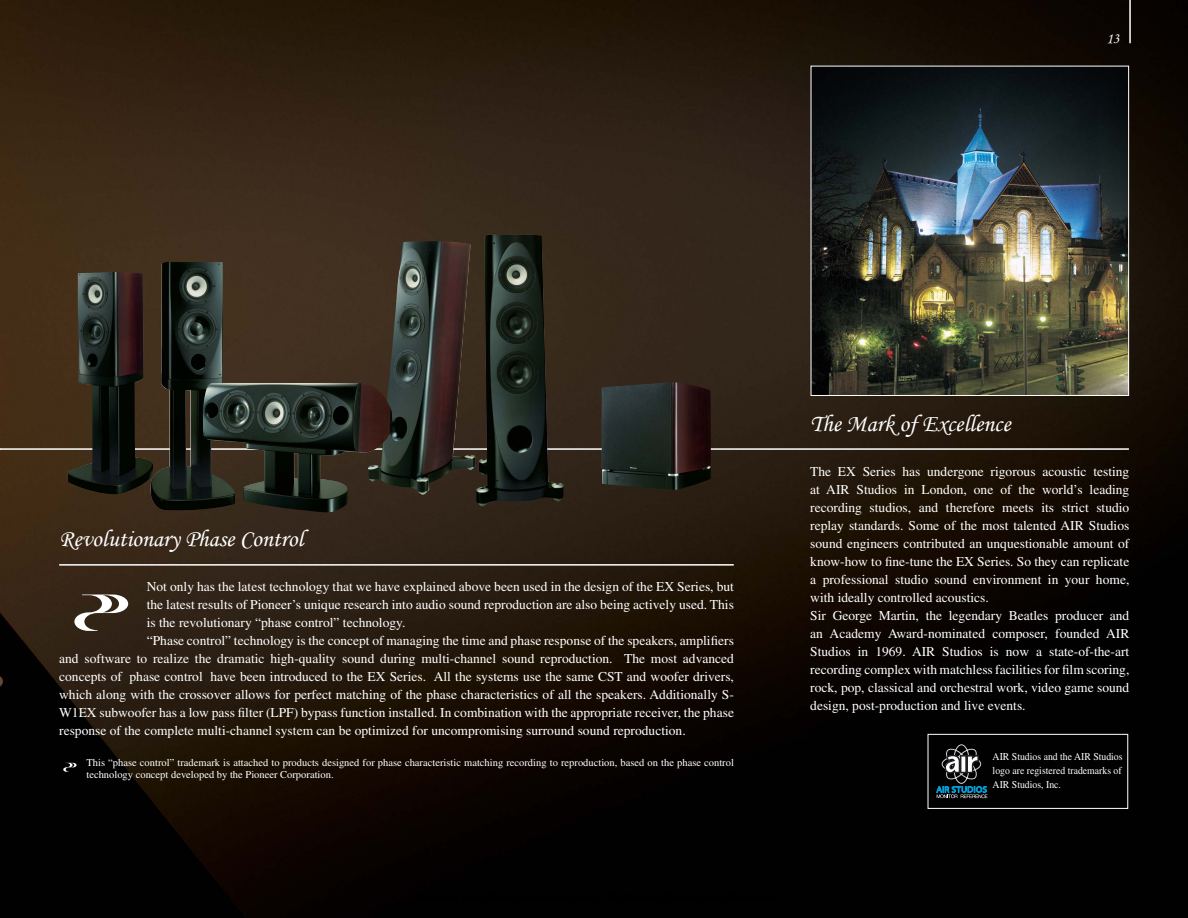
<style>
.page{position:relative;width:1188px;height:918px;background:#fff}
.page>*{position:absolute;margin:0;border:0;box-sizing:border-box;transform-origin:0 0}
.t1{font:24px "Monotype Corsiva";color:#fff}
.t2{font:15px "Monotype Corsiva";color:#fff}
.t3{font:13.5px/18px "Times";color:#fff}
.t4{font:10.5px/12.6px "Times";color:#fff}
.t5{font:10.5px/13.5px "Times";color:#fff;text-align:justify;scale:.93 1}
</style>
<div class="page">
<img style="left:0;top:0;width:1187px;height:917px">
<hr style="left:0;top:448px;width:1128px;height:1px;background:#fff">
<img style="left:812px;top:68px;width:314px;height:326px">
<hr style="left:59px;top:564px;width:674px;height:1px;background:#fff">
<img style="left:368px;top:234px;width:195px;height:272px">
<img style="left:600px;top:382px;width:110px;height:108px">
<img style="left:68px;top:261px;width:167px;height:250px">
<img style="left:202px;top:383px;width:191px;height:129px">
<hr style="left:1129px;top:0;width:1px;height:43px;background:#fff">
<svg style="left:74px;top:594px;width:54px;height:36px"></svg>
<svg style="left:63px;top:762px;width:14px;height:9px"></svg>
<div style="left:927px;top:733px;width:200px;height:75px;border:1px solid #fff"></div>
<svg style="left:936px;top:744px;width:51px;height:54px;background:#2f3c42"></svg>
<p class="t2" style="left:1106px;top:31px;width:15px">13</p>
<h1 class="t1" style="left:59px;top:526px;width:245px">Revolutionary Phase Control</h1>
<p class="t3" style="left:147px;top:578px;width:588px">Not only has the latest technology that we have explained above been used in the design of the EX Series, but</p>
<p class="t3" style="left:147px;top:596px;width:588px">the latest results of Pioneer’s unique research into audio sound reproduction are also being actively used. This</p>
<p class="t3" style="left:147px;top:614px;width:260px">is the revolutionary “phase control” technology.</p>
<p class="t3" style="left:147px;top:632px;width:588px">“Phase control” technology is the concept of managing the time and phase response of the speakers, amplifiers</p>
<p class="t3" style="left:59px;top:650px;width:676px">and software to realize the dramatic high-quality sound during multi-channel sound reproduction. The most advanced</p>
<p class="t3" style="left:59px;top:668px;width:676px">concepts of phase control have been introduced to the EX Series. All the systems use the same CST and woofer drivers,</p>
<p class="t3" style="left:59px;top:686px;width:676px">which along with the crossover allows for perfect matching of the phase characteristics of all the speakers. Additionally S-</p>
<p class="t3" style="left:59px;top:704px;width:676px">W1EX subwoofer has a low pass filter (LPF) bypass function installed. In combination with the appropriate receiver, the phase</p>
<p class="t3" style="left:59px;top:722px;width:628px">response of the complete multi-channel system can be optimized for uncompromising surround sound reproduction.</p>
<p class="t4" style="left:86px;top:756px;width:649px">This “phase control” trademark is attached to products designed for phase characteristic matching recording to reproduction, based on the phase control technology concept developed by the Pioneer Corporation.</p>
<h1 class="t1" style="left:810px;top:412px;width:202px">The Mark of Excellence</h1>
<p class="t3" style="left:810px;top:463px;width:320px">The EX Series has undergone rigorous acoustic testing at AIR Studios in London, one of the world’s leading recording studios, and therefore meets its strict studio replay standards. Some of the most talented AIR Studios sound engineers contributed an unquestionable amount of know-how to fine-tune the EX Series. So they can replicate a professional studio sound environment in your home, with ideally controlled acoustics.<br>Sir George Martin, the legendary Beatles producer and an Academy Award-nominated composer, founded AIR Studios in 1969. AIR Studios is now a state-of-the-art recording complex with matchless facilities for film scoring, rock, pop, classical and orchestral work, video game sound design, post-production and live events.</p>
<p class="t5" style="left:992px;top:751px;width:141px">AIR Studios and the AIR Studios logo are registered trademarks of AIR Studios, Inc.</p>
</div>
